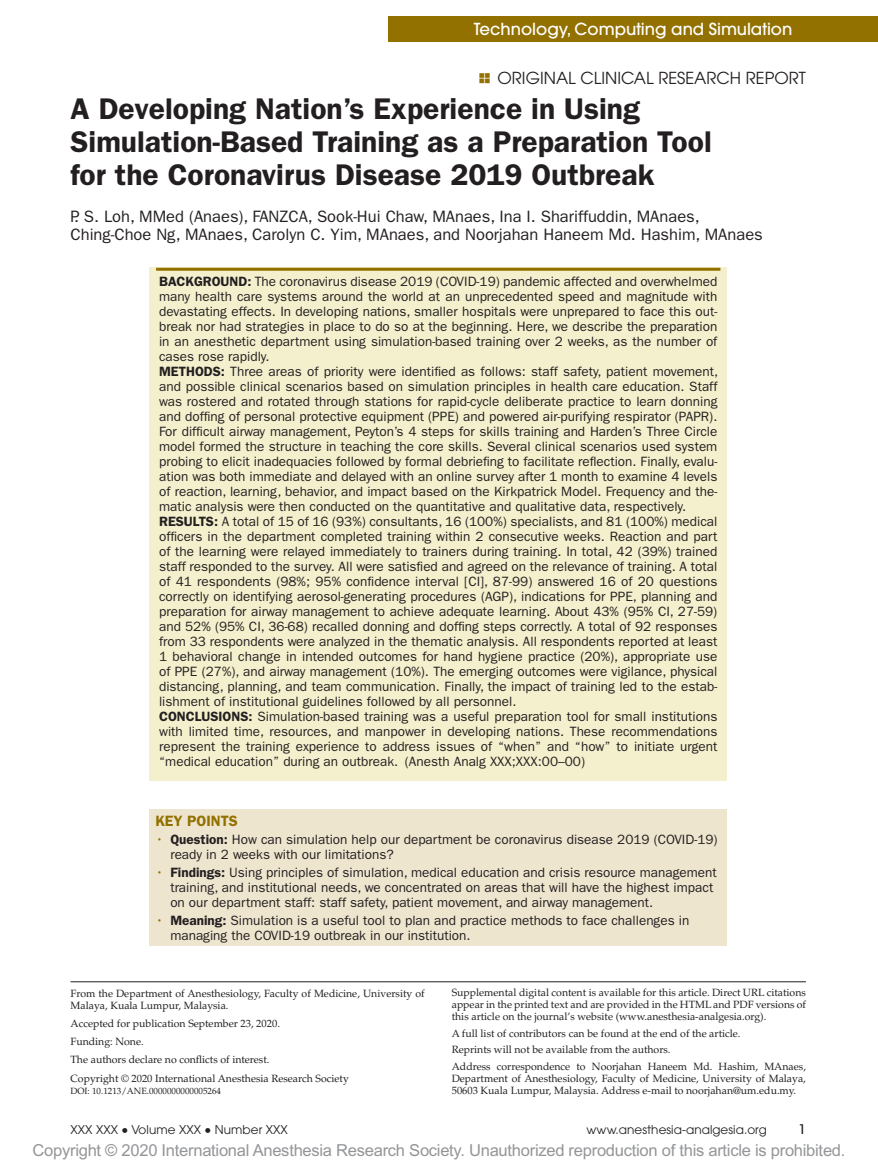
<style>
.page{position:relative;width:878px;height:1175px;background:#fff}
.page>*{position:absolute;margin:0;border:0;box-sizing:border-box;transform-origin:0 0}
.t1{font:600 30px/33px "ITC Franklin Gothic Std";color:#231f20}
.t2{font:16.5px/18px "ITC Franklin Gothic Std";color:#231f20}
.t3{font:16.5px "Arial MT Std";letter-spacing:-.015em;color:#939598}
.t4{font:500 16.5px "Avant Garde";color:#fff}
.t5{font:16.5px "Avant Garde";color:#231f20}
.t6{font:600 15px "ITC Franklin Gothic Std";color:#927100}
.t7{font:13.5px/15px "ITC Franklin Gothic Std";color:#231f20}
.t8{font:500 condensed 13.5px "Avant Garde";color:#231f20}
.t9{font:12px "Avant Garde";letter-spacing:.005em;color:#231f20}
.t10{font:10.5px/12px "Palatino LT Std";color:#231f20}
.t11{font:9px "Palatino LT Std";color:#231f20}
.s1{font-weight:600}
.s2{color:#927100}
.s3{font-family:"Gandhari Unicode";font-size:18.75px}
</style>
<div class="page">
<div style="left:388px;top:16px;width:490px;height:25px;background:#927100"></div>
<hr style="left:70px;top:981px;width:736px;height:1px;background:#231f20">
<div style="left:149px;top:268px;width:578px;height:97px;background:#f4f0cd"></div>
<hr style="left:156px;top:268px;width:564px;height:3px;background:#927100">
<div style="left:149px;top:358px;width:578px;height:157px;background:#f4f0cd"></div>
<div style="left:149px;top:508px;width:578px;height:202px;background:#f4f0cd"></div>
<div style="left:149px;top:703px;width:578px;height:78px;background:#f4f0cd"></div>
<div style="left:149px;top:808px;width:578px;height:28px;background:#eee5ce"></div>
<div style="left:149px;top:834px;width:578px;height:29px;background:#eee5ce"></div>
<div style="left:149px;top:861px;width:578px;height:52px;background:#eee5ce"></div>
<div style="left:149px;top:909px;width:578px;height:37px;background:#eee5ce"></div>
<p class="t4" style="left:473px;top:19px;width:320px">Technology, Computing and Simulation</p>
<p class="t5" style="left:497px;top:68px;width:310px">Original Clinical Research Report</p>
<h1 class="t1" style="left:70px;top:92px;width:642px">A Developing Nation’s Experience in Using<br>Simulation-Based Training as a Preparation Tool for the Coronavirus Disease 2019 Outbreak</h1>
<p class="t2" style="left:70px;top:207px;width:693px">P. S. Loh, MMed (Anaes), FANZCA, Sook-Hui Chaw, MAnaes, Ina I. Shariffuddin, MAnaes,<br>Ching-Choe Ng, MAnaes, Carolyn C. Yim, MAnaes, and Noorjahan Haneem Md. Hashim, MAnaes</p>
<p class="t7" style="left:159px;top:274px;width:560px"><span class="s1">BACKGROUND:</span> The coronavirus disease 2019 (COVID-19) pandemic affected and overwhelmed many health care systems around the world at an unprecedented speed and magnitude with devastating effects. In developing nations, smaller hospitals were unprepared to face this out&shy;break nor had strategies in place to do so at the beginning. Here, we describe the preparation in an anesthetic department using simulation-based training over 2 weeks, as the number of cases rose rapidly.<br><span class="s1">METHODS:</span> Three areas of priority were identified as follows: staff safety, patient movement, and possible clinical scenarios based on simulation principles in health care education. Staff was rostered and rotated through stations for rapid-cycle deliberate practice to learn donning and doffing of personal protective equipment (PPE) and powered air-purifying respirator (PAPR).<br>For difficult airway management, Peyton’s 4 steps for skills training and Harden’s Three Circle model formed the structure in teaching the core skills. Several clinical scenarios used system probing to elicit inadequacies followed by formal debriefing to facilitate reflection. Finally, evalu&shy;ation was both immediate and delayed with an online survey after 1 month to examine 4 levels of reaction, learning, behavior, and impact based on the Kirkpatrick Model. Frequency and the&shy;matic analysis were then conducted on the quantitative and qualitative data, respectively.<br><span class="s1">RESULTS:</span> A total of 15 of 16 (93%) consultants, 16 (100%) specialists, and 81 (100%) medical officers in the department completed training within 2 consecutive weeks. Reaction and part of the learning were relayed immediately to trainers during training. In total, 42 (39%) trained staff responded to the survey. All were satisfied and agreed on the relevance of training. A total of 41 respondents (98%; 95% confidence interval [CI], 87-99) answered 16 of 20 questions correctly on identifying aerosol-generating procedures (AGP), indications for PPE, planning and preparation for airway management to achieve adequate learning. About 43% (95% CI, 27-59) and 52% (95% CI, 36-68) recalled donning and doffing steps correctly. A total of 92 responses from 33 respondents were analyzed in the thematic analysis. All respondents reported at least 1 behavioral change in intended outcomes for hand hygiene practice (20%), appropriate use of PPE (27%), and airway management (10%). The emerging outcomes were vigilance, physical distancing, planning, and team communication. Finally, the impact of training led to the estab&shy;lishment of institutional guidelines followed by all personnel.<br><span class="s1">CONCLUSIONS:</span> Simulation-based training was a useful preparation tool for small institutions with limited time, resources, and manpower in developing nations. These recommendations represent the training experience to address issues of “when” and “how” to initiate urgent “medical education” during an outbreak. (Anesth Analg XXX;XXX:00–00)</p>
<p class="t6" style="left:155px;top:812px;width:84px">KEY POINTS</p>
<p class="t7" style="left:170px;top:832px;width:548px;text-indent:-15px"><span class="s2">•</span> <span class="s1">Question:</span> How can simulation help our department be coronavirus disease 2019 (COVID-19) ready in 2 weeks with our limitations?</p>
<p class="t7" style="left:170px;top:865px;width:548px;text-indent:-15px"><span class="s2">•</span> <span class="s1">Findings:</span> Using principles of simulation, medical education and crisis resource management training, and institutional needs, we concentrated on areas that will have the highest impact on our department staff: staff safety, patient movement, and airway management.</p>
<p class="t7" style="left:170px;top:913px;width:520px;text-indent:-15px"><span class="s2">•</span> <span class="s1">Meaning:</span> Simulation is a useful tool to plan and practice methods to face challenges in managing the COVID-19 outbreak in our institution.</p>
<p class="t10" style="left:70px;top:987px;width:355px">From the Department of Anesthesiology, Faculty of Medicine, University of<br>Malaya, Kuala Lumpur, Malaysia.</p>
<p class="t10" style="left:70px;top:1014px;width:211px;line-height:18px">Accepted for publication September 23, 2020.<br>Funding: None.<br>The authors declare no conflicts of interest.</p>
<p class="t11" style="left:70px;top:1085px;width:152px">DOI: 10.1213/ANE.0000000000005264</p>
<p class="t10" style="left:70px;top:1072px;width:280px">Copyright © 2020 International Anesthesia Research Society</p>
<p class="t10" style="left:452px;top:987px;width:356px;text-align:justify">Supplemental digital content is available for this article. Direct URL citations appear in the printed text and are provided in the HTML and PDF versions of this article on the journal’s website (www.anesthesia-analgesia.org).</p>
<p class="t10" style="left:452px;top:1025px;width:356px;line-height:16.5px">A full list of contributors can be found at the end of the article.<br>Reprints will not be available from the authors.<br>Address correspondence to Noorjahan Haneem Md. Hashim, MAnaes,</p>
<p class="t10" style="left:452px;top:1072px;width:356px">Department of Anesthesiology, Faculty of Medicine, University of Malaya,<br>50603 Kuala Lumpur, Malaysia. Address e-mail to noorjahan@um.edu.my.</p>
<p class="t9" style="left:70px;top:1123px;width:219px">XXX XXX <span class="s3">•</span> Volume XXX <span class="s3">•</span> Number XXX</p>
<p class="t9" style="left:586px;top:1123px;width:182px">www.anesthesia-analgesia.org</p>
<p class="t8" style="left:798px;top:1121px;width:9px">1</p>
<p class="t3" style="left:33px;top:1141px;width:814px">Copyright © 2020 International Anesthesia Research Society. Unauthorized reproduction of this article is prohibited.</p>
</div>
